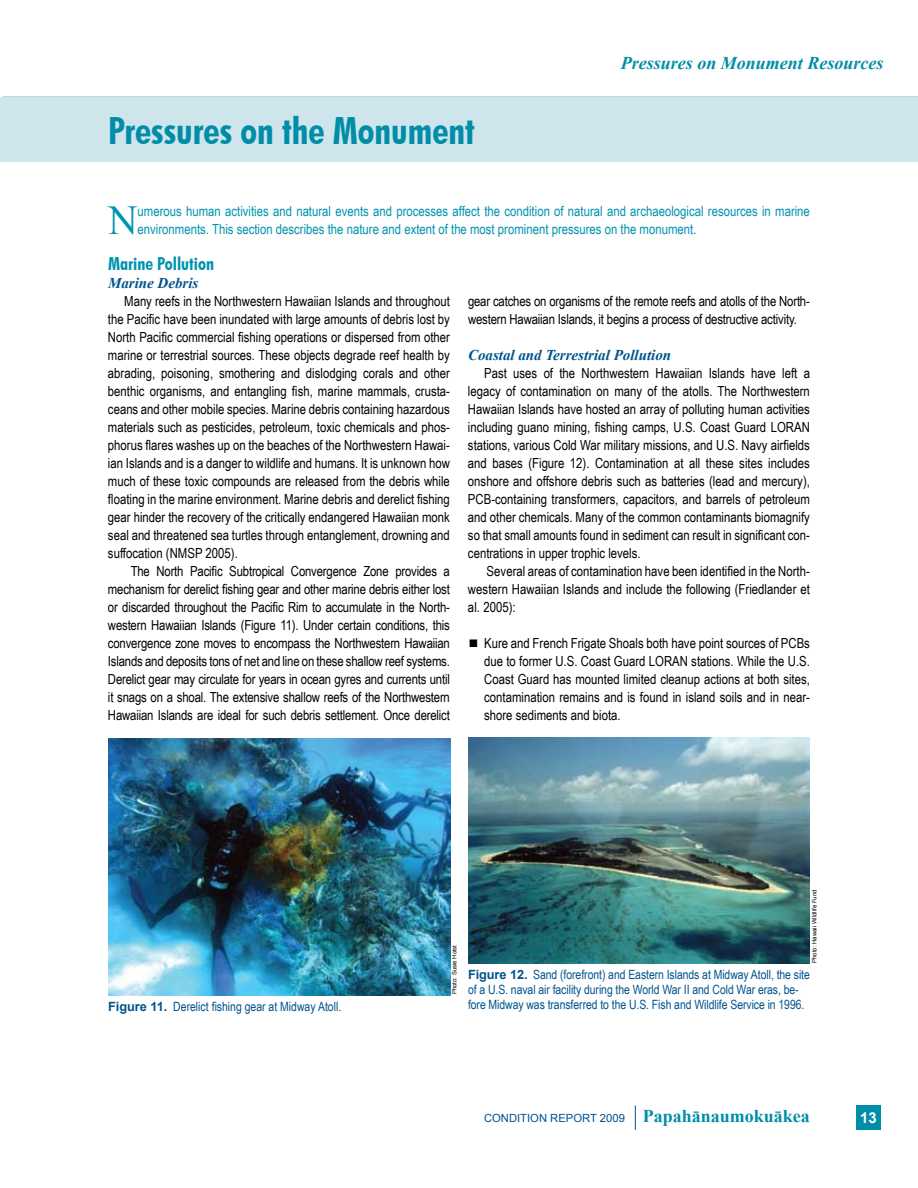
<style>
.page{position:relative;width:918px;height:1188px;background:#fff}
.page>*{position:absolute;margin:0;border:0;box-sizing:border-box;transform-origin:0 0}
.t1{font:41.1px "Times New Roman";color:#0093b0}
.t2{font:700 condensed 37.5px "Futura BT";color:#008da8}
.t3{font:italic 700 18px "Times New Roman";color:#008da8}
.t4{font:700 condensed 18px "Futura BT";color:#0093b0}
.t5{font:italic 700 15px "Times New Roman";color:#00538d}
.t6{font:700 15px "Arial";color:#fff}
.t7{font:13.8px/18px "Arial Narrow";color:#000;text-align:justify}
.t8{font:13.8px/18px "Arial Narrow";color:#0093b0}
.t9{font:12.75px/15px "Arial Narrow";letter-spacing:-.005em;color:#00538d}
.t10{font:11.25px "Arial";color:#00538e}
.t11{font:6px "Arial";color:#000}
.s1{font-family:"Arial";font-weight:700}
.s2{font-family:"Times New Roman";font-weight:700;font-size:18px;color:#008da8}
</style>
<div class="page">
<hr style="left:3px;top:97px;width:915px;height:1px;background:#008da8">
<div style="left:857px;top:1105px;width:24px;height:24px;background:#008da8"></div>
<svg style="left:635px;top:1106px;width:1px;height:24px"></svg>
<img style="left:468px;top:737px;width:342px;height:226px">
<div style="left:0;top:98px;width:918px;height:64px;background:#cde5eb"></div>
<img style="left:108px;top:738px;width:342px;height:257px">
<h2 class="t2" style="left:108px;top:107px;width:368px">Pressures on the Monument</h2>
<h3 class="t3" style="left:621px;top:50px;width:264px">Pressures on Monument Resources</h3>
<h1 class="t1" style="left:108px;top:193px;width:31px">N</h1>
<p class="t8" style="left:138px;top:202px;width:674px">umerous human activities and natural events and processes affect the condition of natural and archaeological resources in marine environments. This section describes the nature and extent of the most prominent pressures on the monument.</p>
<h3 class="t4" style="left:108px;top:253px;width:108px">Marine Pollution</h3>
<p class="t5" style="left:108px;top:273px;width:92px">Marine Debris</p>
<p class="t7" style="left:108px;top:292px;width:344px;text-indent:16px">Many reefs in the Northwestern Hawaiian Islands and throughout the Pacific have been inundated with large amounts of debris lost by North Pacific commercial fishing operations or dispersed from other marine or terrestrial sources. These objects degrade reef health by abrading, poisoning, smothering and dislodging corals and other benthic organisms, and entangling fish, marine mammals, crusta&shy;ceans and other mobile species. Marine debris containing hazardous materials such as pesticides, petroleum, toxic chemicals and phos&shy;phorus flares washes up on the beaches of the Northwestern Hawai&shy;ian Islands and is a danger to wildlife and humans. It is unknown how much of these toxic compounds are released from the debris while floating in the marine environment. Marine debris and derelict fishing gear hinder the recovery of the critically endangered Hawaiian monk seal and threatened sea turtles through entanglement, drowning and suffocation (NMSP 2005).</p>
<p class="t7" style="left:108px;top:562px;width:344px;text-indent:23px">The North Pacific Subtropical Convergence Zone provides a mechanism for derelict fishing gear and other marine debris either lost or discarded throughout the Pacific Rim to accumulate in the North&shy;western Hawaiian Islands (Figure 11). Under certain conditions, this convergence zone moves to encompass the Northwestern Hawaiian Islands and deposits tons of net and line on these shallow reef systems.<br>Derelict gear may circulate for years in ocean gyres and currents until it snags on a shoal. The extensive shallow reefs of the Northwestern Hawaiian Islands are ideal for such debris settlement. Once derelict</p>
<p class="t7" style="left:468px;top:292px;width:343px">gear catches on organisms of the remote reefs and atolls of the North&shy;western Hawaiian Islands, it begins a process of destructive activity.</p>
<p class="t5" style="left:468px;top:345px;width:205px">Coastal and Terrestrial Pollution</p>
<p class="t7" style="left:468px;top:364px;width:344px;text-indent:16px">Past uses of the Northwestern Hawaiian Islands have left a legacy of contamination on many of the atolls. The Northwestern Hawaiian Islands have hosted an array of polluting human activities including guano mining, fishing camps, U.S. Coast Guard LORAN stations, various Cold War military missions, and U.S. Navy airfields and bases (Figure 12). Contamination at all these sites includes onshore and offshore debris such as batteries (lead and mercury), PCB-containing transformers, capacitors, and barrels of petroleum and other chemicals. Many of the common contaminants biomagnify so that small amounts found in sediment can result in significant con&shy;centrations in upper trophic levels.</p>
<p class="t7" style="left:468px;top:562px;width:344px;text-indent:19px">Several areas of contamination have been identified in the North&shy;western Hawaiian Islands and include the following (Friedlander et al. 2005):</p>
<p class="t7" style="left:484px;top:634px;width:327px;text-indent:-16px">■ Kure and French Frigate Shoals both have point sources of PCBs due to former U.S. Coast Guard LORAN stations. While the U.S.<br>Coast Guard has mounted limited cleanup actions at both sites, contamination remains and is found in island soils and in near&shy;shore sediments and biota.</p>
<p class="t9" style="left:108px;top:999px;width:235px"><span class="s1">Figure 11.</span> Derelict fishing gear at Midway Atoll.</p>
<p class="t11" style="left:450px;top:994px;width:51px;rotate:-90deg">Photo: Susie Holst</p>
<p class="t11" style="left:810px;top:963px;width:75px;rotate:-90deg">Photo: Hawaii Wildlife Fund</p>
<p class="t9" style="left:468px;top:966px;width:343px"><span class="s1">Figure 12.</span> Sand (forefront) and Eastern Islands at Midway Atoll, the site of a U.S. naval air facility during the World War II and Cold War eras, be&shy;fore Midway was transferred to the U.S. Fish and Wildlife Service in 1996.</p>
<p class="t10" style="left:484px;top:1110px;width:327px">CONDITION REPORT 2009 <span class="s2">Papahānaumokuākea</span></p>
<p class="t6" style="left:860px;top:1107px;width:18px">13</p>
</div>
